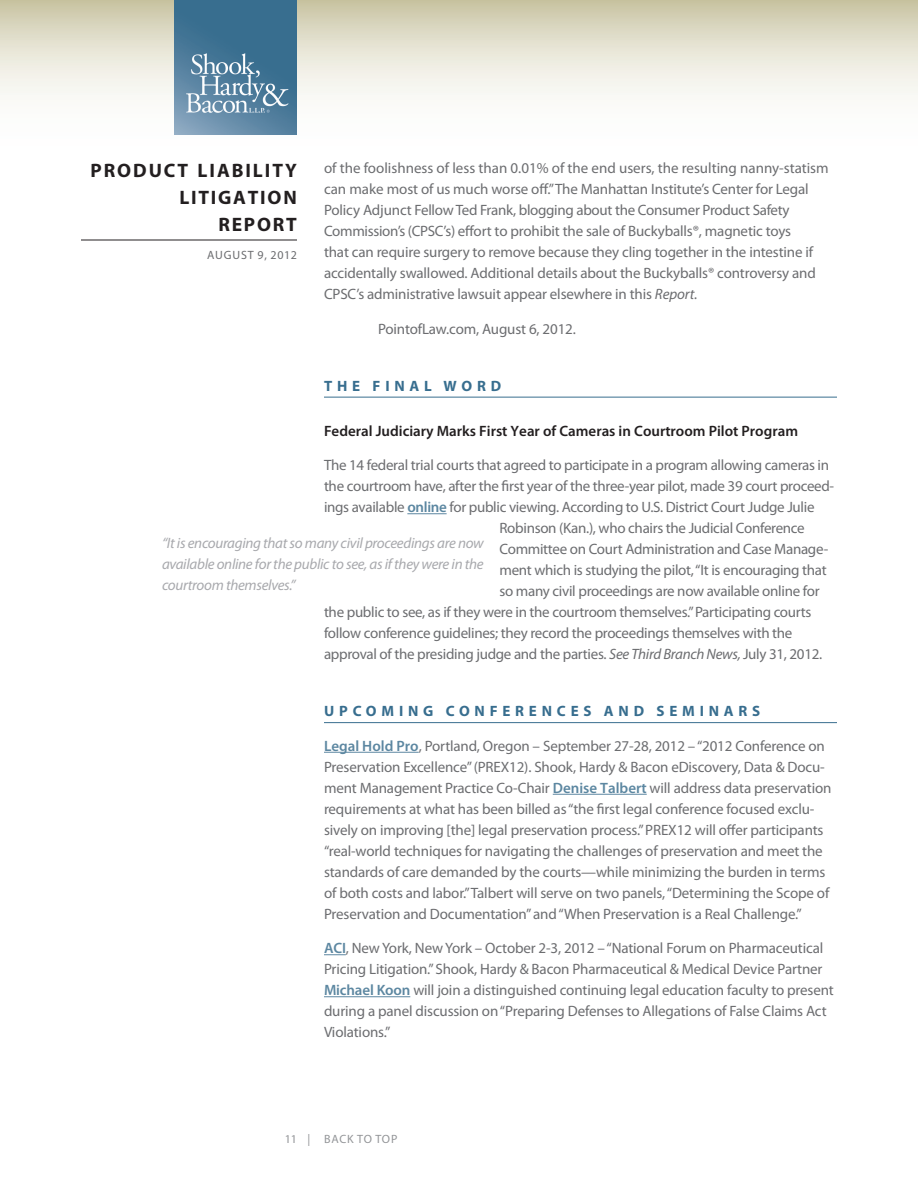
<style>
.page{position:relative;width:918px;height:1188px;background:#fff}
.page>*{position:absolute;margin:0;border:0;box-sizing:border-box;transform-origin:0 0}
.t1{font:700 19.5px/27px "Myriad Pro";letter-spacing:.095em;color:#231f20;text-align:right}
.Body{font:15px/21px "Myriad Pro";letter-spacing:-.01em;color:#6c6d70}
.PullQuote{font:italic 15px/21px "Myriad Pro";letter-spacing:-.02em;color:#a8a9ad;text-align:justify}
.Subhead{font:600 15px "Myriad Pro";color:#231f20}
.Head{font:700 15px "Myriad Pro";letter-spacing:.32em;color:#386e8f}
.t2{font:12px "Myriad Pro";letter-spacing:.07em;color:#6c6d70}
.t3{font:12px "Myriad Pro";letter-spacing:.055em;color:#939598}
.s1{font-style:italic}
.s2{font-weight:600;color:#5c87a1}
</style>
<div class="page">
<svg style="left:0;top:0;width:918px;height:135px"></svg>
<hr style="left:81px;top:240px;width:216px;height:1px;background:#231f20">
<img style="left:175px;top:0;width:122px;height:135px">
<hr style="left:324px;top:397px;width:513px;height:1px;background:#386e8f">
<hr style="left:407px;top:513px;width:40px;height:1px;background:#5c87a1">
<hr style="left:324px;top:722px;width:513px;height:1px;background:#386e8f">
<hr style="left:324px;top:752px;width:95px;height:1px;background:#5c87a1">
<hr style="left:553px;top:794px;width:94px;height:1px;background:#5c87a1">
<svg style="left:324px;top:954px;width:22px;height:1px"></svg>
<hr style="left:324px;top:996px;width:86px;height:1px;background:#5c87a1">
<h1 class="t1" style="left:90px;top:156px;width:208px">PRODUCT LIABILITY<br>LITIGATION<br>REPORT</h1>
<p class="t2" style="left:207px;top:248px;width:91px">AUGUST 9, 2012</p>
<p class="Body" style="left:324px;top:157px;width:506px">of the foolishness of less than 0.01% of the end users, the resulting nanny-statism can make most of us much worse off.” The Manhattan Institute’s Center for Legal Policy Adjunct Fellow Ted Frank, blogging about the Consumer Product Safety Commission’s (CPSC’s) effort to prohibit the sale of Buckyballs®, magnetic toys<br>that can require surgery to remove because they cling together in the intestine if accidentally swallowed. Additional details about the Buckyballs® controversy and CPSC’s administrative lawsuit appear elsewhere in this <span class="s1">Report.</span></p>
<p class="Body" style="left:378px;top:318px;width:199px">PointofLaw.com, August 6, 2012.</p>
<p class="Head" style="left:324px;top:376px;width:179px">THE FINAL WORD</p>
<p class="Subhead" style="left:324px;top:421px;width:476px">Federal Judiciary Marks First Year of Cameras in Courtroom Pilot Program</p>
<p class="Body" style="left:324px;top:454px;width:507px">The 14 federal trial courts that agreed to participate in a program allowing cameras in</p>
<p class="Body" style="left:324px;top:475px;width:512px">the courtroom have, after the first year of the three-year pilot, made 39 court proceed-</p>
<p class="Body" style="left:324px;top:496px;width:492px">ings available <span class="s2">online</span> for public viewing. According to U.S. District Court Judge Julie</p>
<p class="Body" style="left:500px;top:517px;width:307px">Robinson (Kan.), who chairs the Judicial Conference</p>
<p class="Body" style="left:500px;top:538px;width:330px">Committee on Court Administration and Case Manage-</p>
<p class="Body" style="left:500px;top:559px;width:329px">ment which is studying the pilot, “It is encouraging that</p>
<p class="Body" style="left:500px;top:580px;width:322px">so many civil proceedings are now available online for</p>
<p class="Body" style="left:324px;top:601px;width:489px">the public to see, as if they were in the courtroom themselves.” Participating courts</p>
<p class="Body" style="left:324px;top:622px;width:470px">follow conference guidelines; they record the proceedings themselves with the</p>
<p class="Body" style="left:324px;top:643px;width:500px">approval of the presiding judge and the parties. <span class="s1">See Third Branch News,</span> July 31, 2012.</p>
<p class="PullQuote" style="left:162px;top:532px;width:323px">“It is encouraging that so many civil proceedings are now available online for the public to see, as if they were in the courtroom themselves.”</p>
<p class="Head" style="left:324px;top:701px;width:438px">UPCOMING CONFERENCES AND SEMINARS</p>
<p class="Body" style="left:324px;top:735px;width:509px"><span class="s2">Legal Hold Pro</span>, Portland, Oregon – September 27-28, 2012 – “2012 Conference on Preservation Excellence” (PREX12). Shook, Hardy &amp; Bacon eDiscovery, Data &amp; Docu&shy;ment Management Practice Co-Chair <span class="s2">Denise Talbert</span> will address data preservation requirements at what has been billed as “the first legal conference focused exclu&shy;sively on improving [the] legal preservation process.” PREX12 will offer participants “real-world techniques for navigating the challenges of preservation and meet the standards of care demanded by the courts—while minimizing the burden in terms of both costs and labor.” Talbert will serve on two panels, “Determining the Scope of Preservation and Documentation” and “When Preservation is a Real Challenge.”</p>
<p class="Body" style="left:324px;top:937px;width:511px"><span class="s2">ACI</span>, New York, New York – October 2-3, 2012 – “National Forum on Pharmaceutical Pricing Litigation.” Shook, Hardy &amp; Bacon Pharmaceutical &amp; Medical Device Partner <span class="s2">Michael Koon</span> will join a distinguished continuing legal education faculty to present during a panel discussion on “Preparing Defenses to Allegations of False Claims Act Violations.”</p>
<p class="t3" style="left:285px;top:1132px;width:114px">11 | BACK TO TOP</p>
</div>
